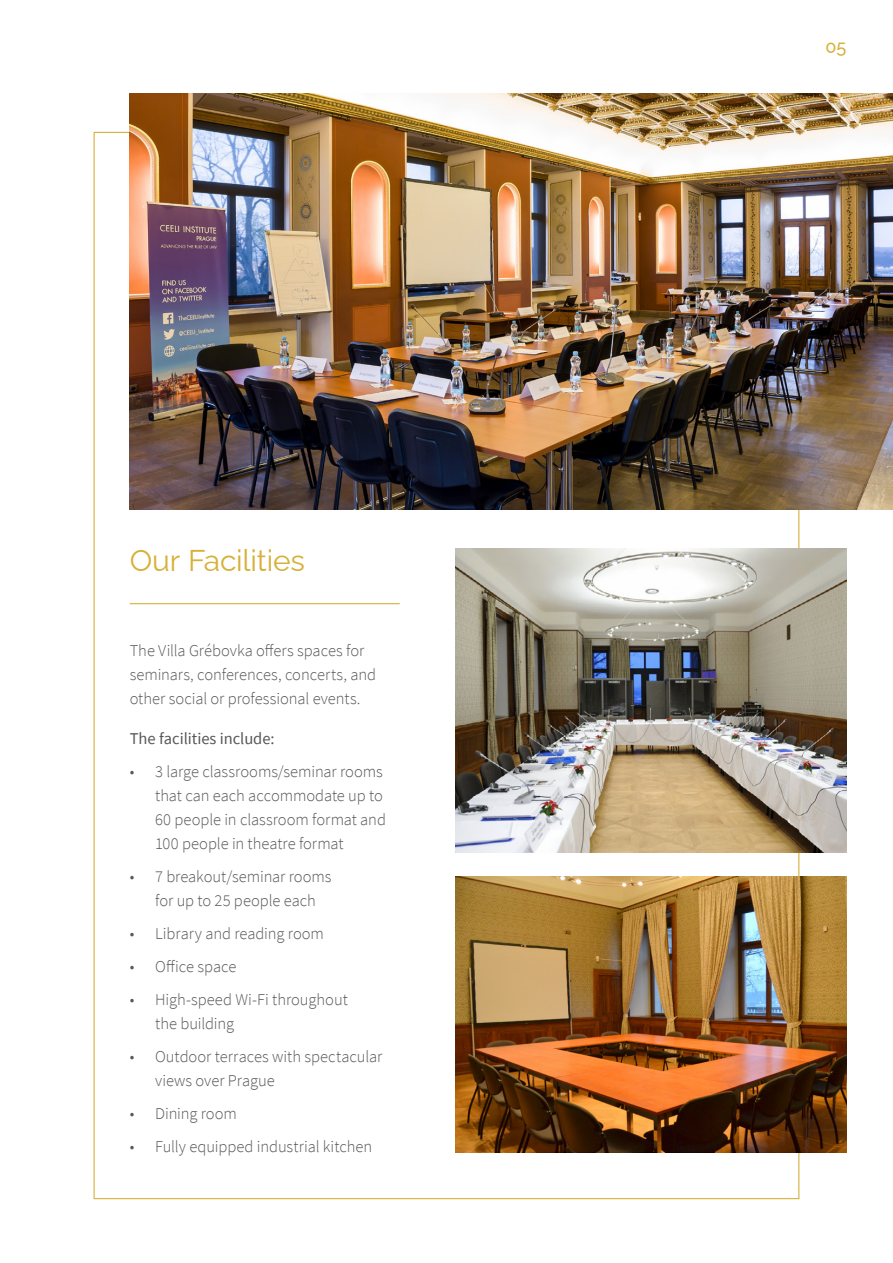
<style>
.page{position:relative;width:893px;height:1263px;background:#fff}
.page>*{position:absolute;margin:0;border:0;box-sizing:border-box;transform-origin:0 0}
.t1{font:30px "Raleway";letter-spacing:-.01em;color:#d6b139}
.t2{font:500 18px "Raleway";color:#d6b139}
.t3{font:300 16.5px/24px "Source Sans Pro";letter-spacing:-.005em;color:#575756}
.t4{font:16.5px "Source Sans Pro";color:#575756}
</style>
<div class="page">
<hr style="left:130px;top:603px;width:270px;height:1px;background:#d6b139">
<img style="left:456px;top:549px;width:390px;height:304px">
<img style="left:456px;top:876px;width:390px;height:277px">
<img style="left:130px;top:94px;width:763px;height:416px">
<h1 class="t1" style="left:130px;top:536px;width:177px">Our Facilities</h1>
<p class="t3" style="left:130px;top:638px;width:248px">The Villa Grébovka offers spaces for seminars, conferences, concerts, and other social or professional events.</p>
<p class="t4" style="left:130px;top:728px;width:146px">The facilities include:</p>
<p class="t3" style="left:155px;top:760px;width:232px;text-indent:-25px">• 3 large classrooms/seminar rooms that can each accommodate up to<br>60 people in classroom format and<br>100 people in theatre format</p>
<p class="t3" style="left:130px;top:865px;width:203px;text-align:center">• 7 breakout/seminar rooms for up to 25 people each</p>
<p class="t3" style="left:130px;top:922px;width:196px">• Library and reading room</p>
<p class="t3" style="left:130px;top:955px;width:108px">• Office space</p>
<p class="t3" style="left:155px;top:988px;width:194px;text-indent:-25px">• High-speed Wi-Fi throughout the building</p>
<p class="t3" style="left:155px;top:1045px;width:229px;text-indent:-25px">• Outdoor terraces with spectacular views over Prague</p>
<p class="t3" style="left:130px;top:1102px;width:109px">• Dining room</p>
<p class="t3" style="left:130px;top:1135px;width:244px">• Fully equipped industrial kitchen</p>
<p class="t2" style="left:825px;top:32px;width:22px">05</p>
</div>
